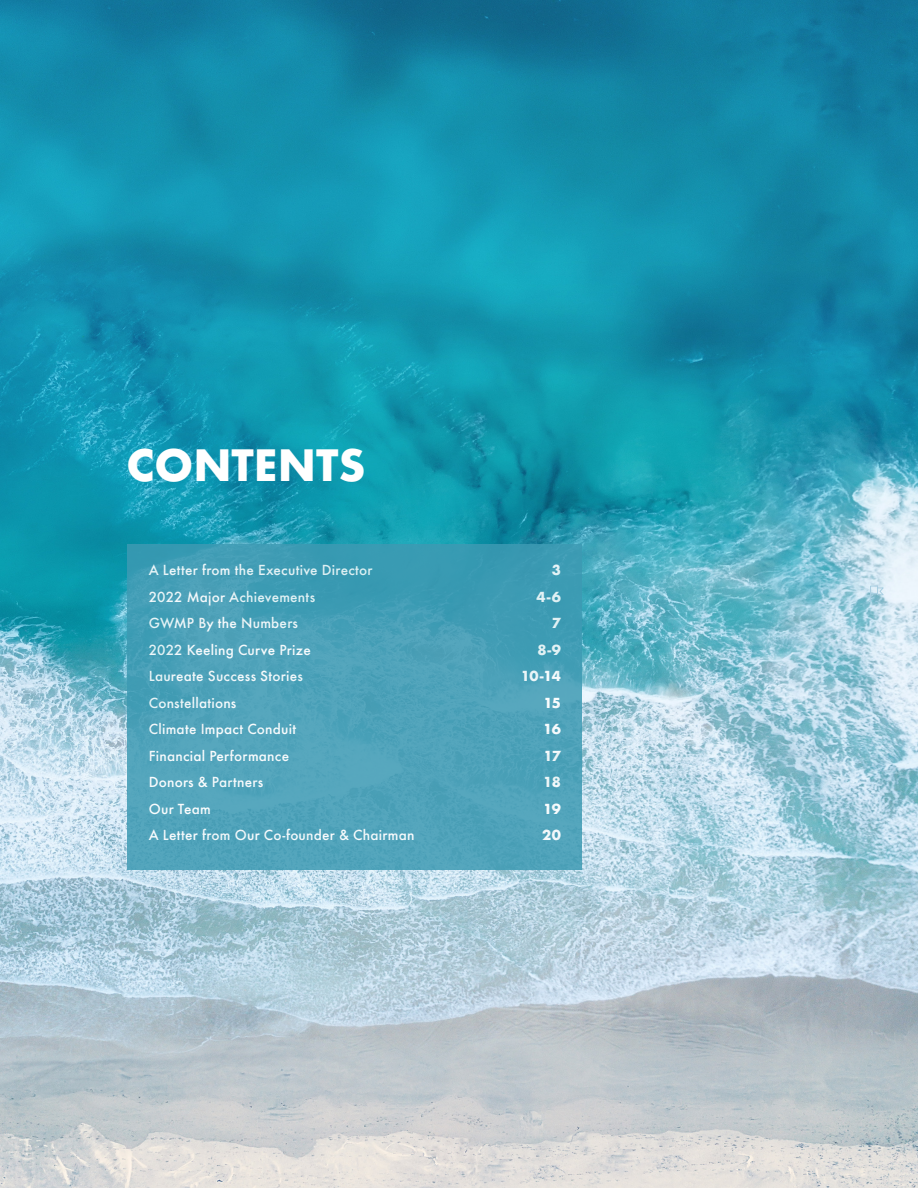
<style>
.page{position:relative;width:918px;height:1188px;background:#fff}
.page>*{position:absolute;margin:0;border:0;box-sizing:border-box;transform-origin:0 0}
._51_Main_Headers_bla{font:700 42px "Futura";letter-spacing:-.005em;color:#fff}
.t1{font:500 13.5px "Futura";letter-spacing:.02em;color:#fff}
.t2{font:700 13.5px "Futura";letter-spacing:-.045em;color:#fff}
</style>
<div class="page">
<img style="left:0;top:0;width:918px;height:1188px">
<div style="left:128px;top:544px;width:454px;height:325px;background:linear-gradient(to bottom,#3f9cb4,#57a6bd)"></div>
<svg style="left:870px;top:585px;width:15px;height:18px"></svg>
<p class="_51_Main_Headers_bla" style="left:126px;top:435px;width:241px">CONTENTS</p>
<p class="t1" style="left:149px;top:561px;width:225px">A Letter from the Executive Director</p>
<p class="t2" style="left:552px;top:561px;width:11px">3</p>
<p class="t1" style="left:149px;top:588px;width:168px">2022 Major Achievements</p>
<p class="t2" style="left:537px;top:587px;width:26px">4-6</p>
<p class="t1" style="left:149px;top:614px;width:151px">GWMP By the Numbers</p>
<p class="t2" style="left:552px;top:614px;width:11px">7</p>
<p class="t1" style="left:149px;top:641px;width:164px">2022 Keeling Curve Prize</p>
<p class="t2" style="left:537px;top:640px;width:25px">8-9</p>
<p class="t1" style="left:149px;top:667px;width:156px">Laureate Success Stories</p>
<p class="t2" style="left:521px;top:667px;width:42px">10-14</p>
<p class="t1" style="left:149px;top:694px;width:89px">Constellations</p>
<p class="t2" style="left:543px;top:693px;width:19px">15</p>
<p class="t1" style="left:149px;top:720px;width:149px">Climate Impact Conduit</p>
<p class="t2" style="left:543px;top:720px;width:19px">16</p>
<p class="t1" style="left:149px;top:747px;width:142px">Financial Performance</p>
<p class="t2" style="left:544px;top:746px;width:19px">17</p>
<p class="t1" style="left:149px;top:773px;width:116px">Donors &amp; Partners</p>
<p class="t2" style="left:543px;top:773px;width:19px">18</p>
<p class="t1" style="left:149px;top:800px;width:63px">Our Team</p>
<p class="t2" style="left:543px;top:799px;width:19px">19</p>
<p class="t1" style="left:149px;top:826px;width:267px">A Letter from Our Co-founder &amp; Chairman</p>
<p class="t2" style="left:542px;top:826px;width:20px">20</p>
</div>
